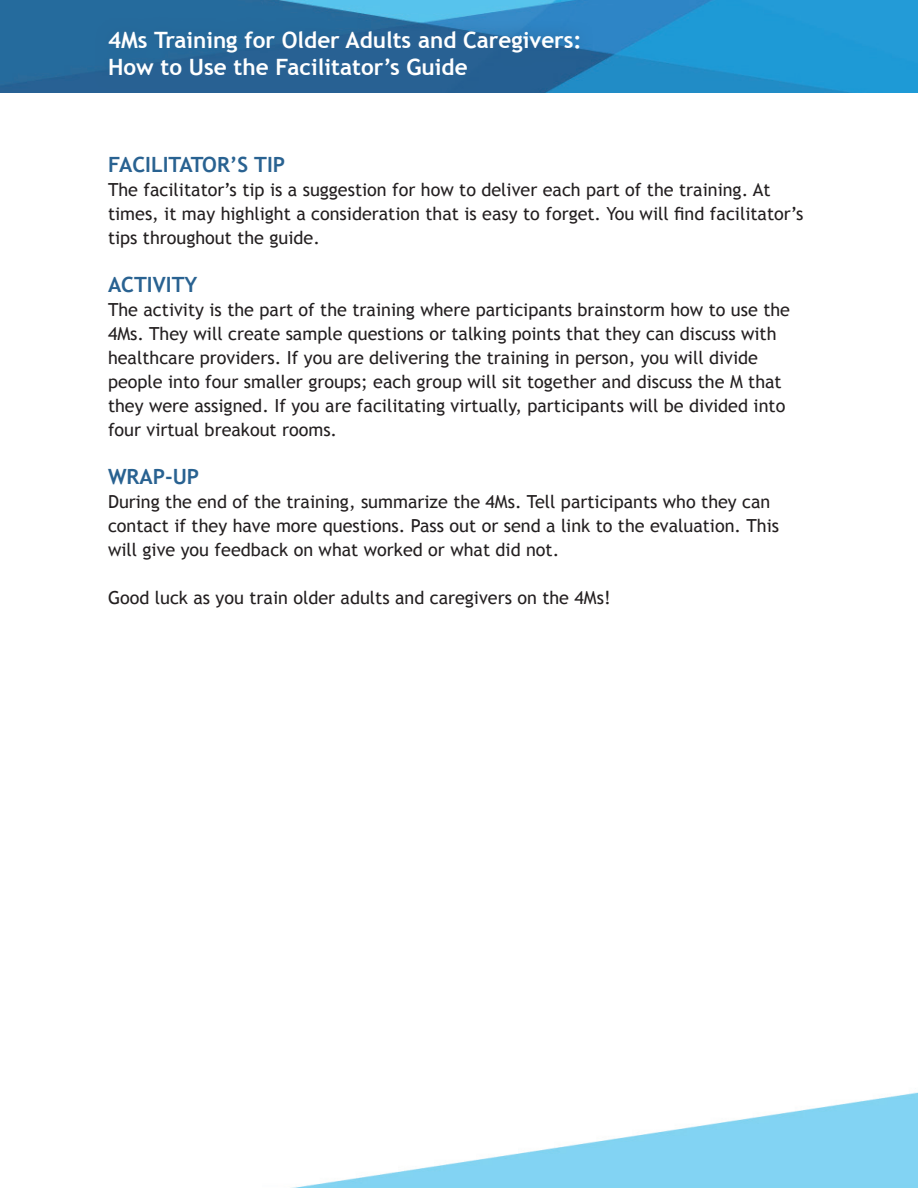
<style>
.page{position:relative;width:918px;height:1188px;background:#fff}
.page>*{position:absolute;margin:0;border:0;box-sizing:border-box;transform-origin:0 0}
.t1{font:700 22.5px/27px "Trebuchet MS";color:#fff}
.t2{font:700 21px "Trebuchet MS";color:#296291}
.t3{font:18px/24px "Trebuchet MS";color:#231f20}
</style>
<div class="page">
<img style="left:291px;top:1092px;width:627px;height:96px">
<img style="left:0;top:0;width:918px;height:93px">
<div style="left:94px;top:17px;width:500px;height:72px;background:#296291"></div>
<p class="t1" style="left:108px;top:26px;width:475px">4Ms Training for Older Adults and Caregivers:<br>How to Use the Facilitator’s Guide</p>
<p class="t2" style="left:108px;top:152px;width:179px">FACILITATOR’S TIP</p>
<p class="t3" style="left:108px;top:178px;width:697px">The facilitator’s tip is a suggestion for how to deliver each part of the training. At times, it may highlight a consideration that is easy to forget. You will find facilitator’s tips throughout the guide.</p>
<p class="t2" style="left:108px;top:272px;width:91px">ACTIVITY</p>
<p class="t3" style="left:108px;top:298px;width:684px">The activity is the part of the training where participants brainstorm how to use the 4Ms. They will create sample questions or talking points that they can discuss with healthcare providers. If you are delivering the training in person, you will divide people into four smaller groups; each group will sit together and discuss the M that they were assigned. If you are facilitating virtually, participants will be divided into four virtual breakout rooms.</p>
<p class="t2" style="left:108px;top:464px;width:93px">WRAP-UP</p>
<p class="t3" style="left:108px;top:490px;width:673px">During the end of the training, summarize the 4Ms. Tell participants who they can contact if they have more questions. Pass out or send a link to the evaluation. This will give you feedback on what worked or what did not.</p>
<p class="t3" style="left:108px;top:586px;width:504px">Good luck as you train older adults and caregivers on the 4Ms!</p>
</div>
